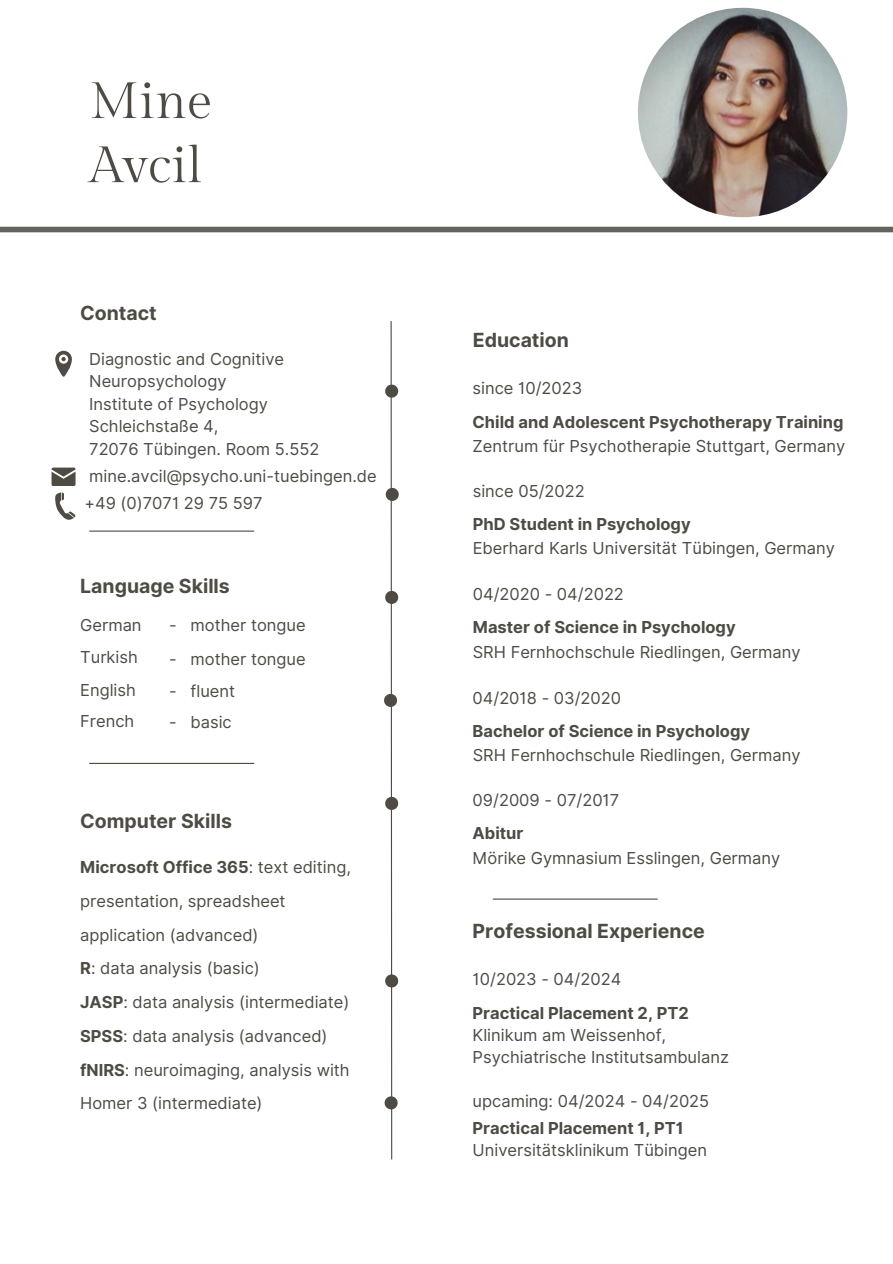
<style>
.page{position:relative;width:893px;height:1264px;background:#fff}
.page>*{position:absolute;margin:0;border:0;box-sizing:border-box;transform-origin:0 0}
.t1{font:51px "Gilda Display";color:#4d4b44}
.t2{font:700 19.5px "Inter";color:#4d4b44}
.t3{font:16.5px/33.8px "Inter";color:#4d4b44}
.t4{font:700 16.5px "Inter";color:#4d4b44}
.s1{font-weight:700}
</style>
<div class="page">
<div style="left:0;top:227px;width:892px;height:5px;background:#65635b"></div>
<hr style="left:89px;top:530px;width:165px;height:1px;background:#4d4b44">
<hr style="left:89px;top:762px;width:165px;height:2px;background:#4d4b44">
<img style="left:638px;top:8px;width:209px;height:209px;border-radius:50%">
<svg style="left:55px;top:492px;width:20px;height:28px"></svg>
<svg style="left:52px;top:467px;width:23px;height:18px"></svg>
<svg style="left:55px;top:351px;width:17px;height:25px"></svg>
<svg style="left:384px;top:321px;width:15px;height:839px"></svg>
<hr style="left:493px;top:898px;width:164px;height:1px;background:#4d4b44">
<p class="t1" style="left:89px;top:72px;width:125px">Mine</p>
<p class="t1" style="left:89px;top:137px;width:115px">Avcil</p>
<p class="t2" style="left:80px;top:301px;width:78px">Contact</p>
<p class="t3" style="left:89px;top:347px;width:196px;line-height:22.5px">Diagnostic and Cognitive<br>Neuropsychology</p>
<p class="t3" style="left:89px;top:387px;width:180px">Institute of Psychology</p>
<p class="t3" style="left:89px;top:409px;width:131px">Schleichstaße 4,</p>
<p class="t3" style="left:89px;top:432px;width:232px">72076 Tübingen. Room 5.552</p>
<p class="t3" style="left:89px;top:459px;width:289px">mine.avcil@psycho.uni-tuebingen.de</p>
<p class="t3" style="left:85px;top:485px;width:179px">+49 (0)7071 29 75 597</p>
<p class="t2" style="left:80px;top:574px;width:151px">Language Skills</p>
<p class="t3" style="left:80px;top:607px;width:63px">German</p>
<p class="t3" style="left:80px;top:640px;width:59px">Turkish</p>
<p class="t3" style="left:80px;top:673px;width:57px">English</p>
<p class="t3" style="left:169px;top:607px;width:138px">- mother tongue</p>
<p class="t3" style="left:169px;top:641px;width:138px">- mother tongue</p>
<p class="t3" style="left:169px;top:674px;width:68px">- fluent</p>
<p class="t3" style="left:80px;top:704px;width:56px">French</p>
<p class="t3" style="left:169px;top:705px;width:64px">- basic</p>
<p class="t2" style="left:80px;top:809px;width:153px">Computer Skills</p>
<p class="t3" style="left:80px;top:850px;width:272px"><span class="s1">Microsoft Office 365</span>: text editing, presentation, spreadsheet application (advanced)</p>
<p class="t3" style="left:80px;top:951px;width:181px"><span class="s1">R</span>: data analysis (basic)</p>
<p class="t3" style="left:80px;top:985px;width:271px"><span class="s1">JASP</span>: data analysis (intermediate)</p>
<p class="t3" style="left:80px;top:1019px;width:249px"><span class="s1">SPSS</span>: data analysis (advanced)</p>
<p class="t3" style="left:80px;top:1052px;width:271px"><span class="s1">fNIRS</span>: neuroimaging, analysis with<br>Homer 3 (intermediate)</p>
<p class="t2" style="left:472px;top:329px;width:98px">Education</p>
<p class="t3" style="left:472px;top:371px;width:111px">since 10/2023</p>
<p class="t4" style="left:472px;top:411px;width:372px">Child and Adolescent Psychotherapy Training</p>
<p class="t3" style="left:472px;top:429px;width:374px">Zentrum für Psychotherapie Stuttgart, Germany</p>
<p class="t3" style="left:472px;top:474px;width:113px">since 05/2022</p>
<p class="t4" style="left:472px;top:514px;width:219px">PhD Student in Psychology</p>
<p class="t3" style="left:472px;top:531px;width:363px">Eberhard Karls Universität Tübingen, Germany</p>
<p class="t3" style="left:472px;top:577px;width:153px">04/2020 - 04/2022</p>
<p class="t4" style="left:472px;top:617px;width:264px">Master of Science in Psychology</p>
<p class="t3" style="left:472px;top:635px;width:329px">SRH Fernhochschule Riedlingen, Germany</p>
<p class="t3" style="left:472px;top:681px;width:150px">04/2018 - 03/2020</p>
<p class="t4" style="left:472px;top:721px;width:279px">Bachelor of Science in Psychology</p>
<p class="t3" style="left:472px;top:738px;width:329px">SRH Fernhochschule Riedlingen, Germany</p>
<p class="t3" style="left:472px;top:783px;width:148px">09/2009 - 07/2017</p>
<p class="t4" style="left:472px;top:823px;width:52px">Abitur</p>
<p class="t3" style="left:472px;top:840px;width:309px">Mörike Gymnasium Esslingen, Germany</p>
<p class="t2" style="left:472px;top:919px;width:234px">Professional Experience</p>
<p class="t3" style="left:472px;top:962px;width:150px">10/2023 - 04/2024</p>
<p class="t4" style="left:472px;top:1002px;width:218px">Practical Placement 2, PT2</p>
<p class="t3" style="left:472px;top:1023px;width:258px;line-height:22.5px">Klinikum am Weissenhof,<br>Psychiatrische Institutsambulanz</p>
<p class="t3" style="left:472px;top:1084px;width:238px">upcaming: 04/2024 - 04/2025</p>
<p class="t4" style="left:472px;top:1118px;width:213px">Practical Placement 1, PT1</p>
<p class="t3" style="left:472px;top:1133px;width:236px">Universitätsklinikum Tübingen</p>
</div>
